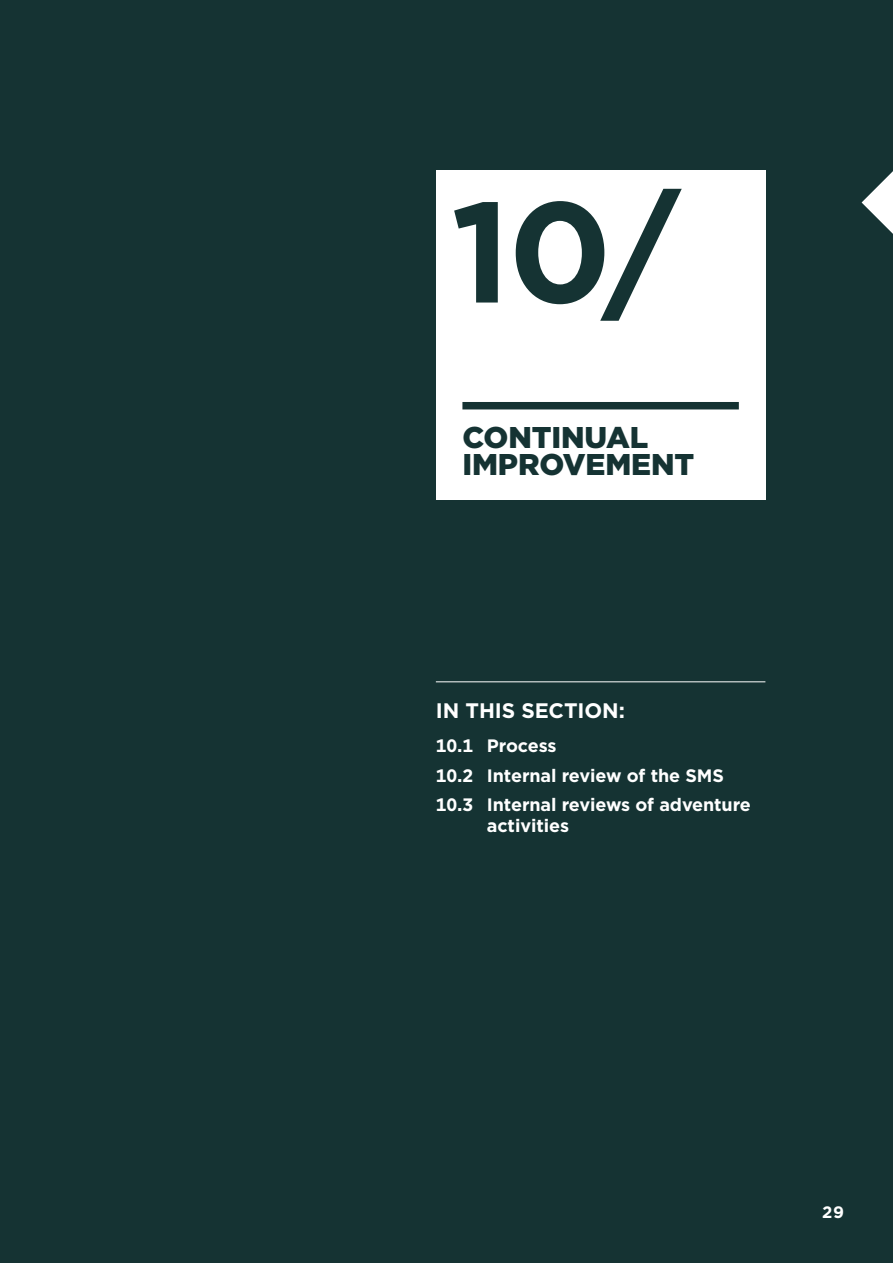
<style>
.page{position:relative;width:893px;height:1263px;background:#153333}
.page>*{position:absolute;margin:0;border:0;box-sizing:border-box;transform-origin:0 0}
.t1{font:700 142.5px "Gotham";color:#153333}
.t2{font:900 30px/27px "Gotham";letter-spacing:-.005em;color:#153333}
.in_this_section_-_le{font:700 21px "Gotham";letter-spacing:-.005em;color:#fff}
.in_this_section_-_bo{font:700 18px/21px "Gotham";letter-spacing:-.005em;color:#fff}
.t3{font:700 16.5px "Gotham";color:#fff}
</style>
<div class="page">
<svg style="left:862px;top:171px;width:31px;height:63px"></svg>
<div style="left:436px;top:170px;width:329px;height:330px;background:#fff"></div>
<div style="left:462px;top:402px;width:277px;height:7px;background:#153333"></div>
<hr style="left:436px;top:681px;width:329px;height:1px;background:#fff">
<h1 class="t1" style="left:451px;top:158px;width:230px">10/</h1>
<h2 class="t2" style="left:462px;top:423px;width:233px">CONTINUAL<br>IMPROVEMENT</h2>
<p class="in_this_section_-_le" style="left:436px;top:697px;width:191px">IN THIS SECTION:</p>
<p class="in_this_section_-_bo" style="left:436px;top:735px;width:122px">10.1 Process</p>
<p class="in_this_section_-_bo" style="left:436px;top:765px;width:290px">10.2 Internal review of the SMS</p>
<p class="in_this_section_-_bo" style="left:487px;top:794px;width:266px;text-indent:-51px">10.3 Internal reviews of adventure activities</p>
<p class="t3" style="left:822px;top:1201px;width:24px">29</p>
</div>
